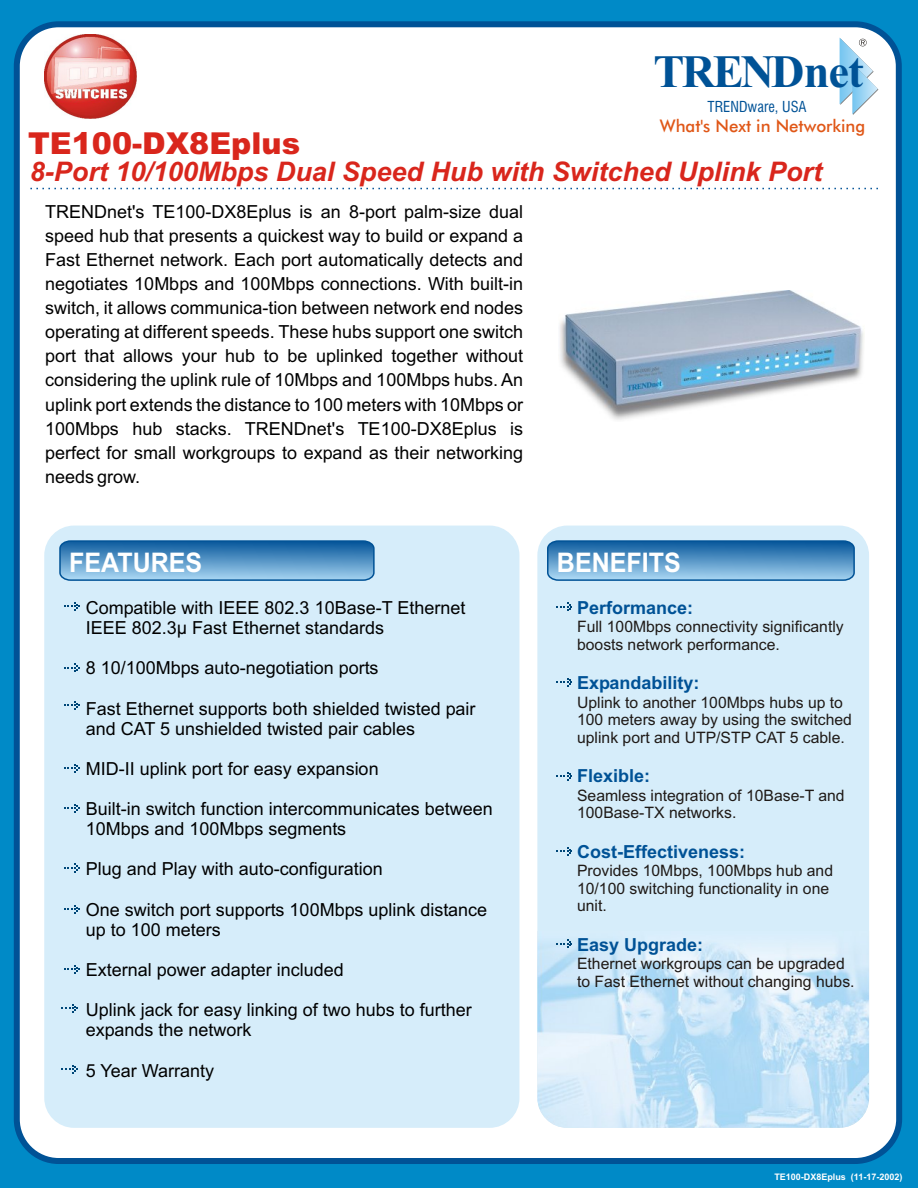
<style>
.page{position:relative;width:918px;height:1188px;background:#008ac7}
.page>*{position:absolute;margin:0;border:0;box-sizing:border-box;transform-origin:0 0}
.t1{font:700 46.35px "Times New Roman";letter-spacing:-.05em;color:#005296}
.t2{font:900 30.3px "Arial";color:#d9261c}
.t3{font:italic 700 27px "Arial";color:#d9261c}
.t4{font:700 27px "Arial";color:#fff;scale:.93 1}
.t5{font:18px/24.2px "Arial";color:#000}
.t6{font:700 18px "Arial";color:#005296}
.t7{font:17.4px "Futura Md BT";color:#e05717}
.t8{font:15.75px/17.5px "Arial";color:#1f1a17}
.t9{font:700 14.7px "Swis 721 Cn BT";color:#005296}
.t10{font:700 9px "Arial";color:#fff}
</style>
<div class="page">
<div style="left:14px;top:21px;width:888px;height:1143px;background:#fff;border:6px solid #005296;border-radius:42px"></div>
<div style="left:44px;top:526px;width:475px;height:602px;background:#d6edfa;border-radius:30px"></div>
<svg style="left:64px;top:602px;width:16px;height:9px"></svg>
<svg style="left:59px;top:540px;width:316px;height:41px"></svg>
<svg style="left:30px;top:188px;width:848px;height:1px"></svg>
<svg style="left:64px;top:663px;width:16px;height:9px"></svg>
<svg style="left:64px;top:701px;width:16px;height:9px"></svg>
<svg style="left:64px;top:764px;width:16px;height:9px"></svg>
<svg style="left:64px;top:804px;width:16px;height:9px"></svg>
<svg style="left:64px;top:864px;width:16px;height:8px"></svg>
<svg style="left:64px;top:905px;width:16px;height:9px"></svg>
<svg style="left:64px;top:965px;width:16px;height:9px"></svg>
<svg style="left:61px;top:1004px;width:17px;height:9px"></svg>
<svg style="left:61px;top:1065px;width:17px;height:9px"></svg>
<div style="left:537px;top:526px;width:332px;height:602px;background:#d6edfa;border-radius:30px"></div>
<img style="left:537px;top:942px;width:332px;height:186px">
<svg style="left:547px;top:540px;width:308px;height:41px"></svg>
<svg style="left:556px;top:602px;width:16px;height:9px"></svg>
<svg style="left:556px;top:678px;width:16px;height:9px"></svg>
<svg style="left:556px;top:772px;width:16px;height:9px"></svg>
<svg style="left:556px;top:847px;width:16px;height:9px"></svg>
<svg style="left:556px;top:939px;width:16px;height:9px"></svg>
<img style="left:559px;top:291px;width:305px;height:129px">
<svg style="left:840px;top:38px;width:38px;height:77px"></svg>
<img style="left:44px;top:34px;width:93px;height:85px">
<h1 class="t1" style="left:653px;top:55px;width:212px">TRENDnet</h1>
<p class="t9" style="left:708px;top:100px;width:101px">TRENDware, USA</p>
<p class="t7" style="left:660px;top:119px;width:207px">What's Next in Networking</p>
<h2 class="t2" style="left:28px;top:132px;width:274px">TE100-DX8Eplus</h2>
<h3 class="t3" style="left:30px;top:162px;width:794px">8-Port 10/100Mbps Dual Speed Hub with Switched Uplink Port</h3>
<p class="t5" style="left:45px;top:201px;width:480px;text-align:justify">TRENDnet's TE100-DX8Eplus is an 8-port palm-size dual speed hub that presents a quickest way to build or expand a Fast Ethernet network. Each port automatically detects and negotiates 10Mbps and 100Mbps connections. With built-in switch, it allows communica-tion between network end nodes operating at different speeds. These hubs support one switch port that allows your hub to be uplinked together without considering the uplink rule of 10Mbps and 100Mbps hubs. An uplink port extends the distance to 100 meters with 10Mbps or 100Mbps hub stacks. TRENDnet's TE100-DX8Eplus is perfect for small workgroups to expand as their networking needs grow.</p>
<h3 class="t4" style="left:69px;top:552px;width:145px">FEATURES</h3>
<h3 class="t4" style="left:557px;top:552px;width:135px">BENEFITS</h3>
<p class="t6" style="left:577px;top:601px;width:118px">Performance:</p>
<p class="t5" style="left:86px;top:599px;width:381px;line-height:20.1px">Compatible with IEEE 802.3 10Base-T Ethernet<br>IEEE 802.3µ Fast Ethernet standards</p>
<p class="t5" style="left:86px;top:658px;width:294px">8 10/100Mbps auto-negotiation ports</p>
<p class="t5" style="left:86px;top:700px;width:391px;line-height:20.1px">Fast Ethernet supports both shielded twisted pair and CAT 5 unshielded twisted pair cables</p>
<p class="t5" style="left:86px;top:758px;width:294px">MID-II uplink port for easy expansion</p>
<p class="t5" style="left:86px;top:800px;width:409px;line-height:20.1px">Built-in switch function intercommunicates between<br>10Mbps and 100Mbps segments</p>
<p class="t5" style="left:86px;top:859px;width:299px">Plug and Play with auto-configuration</p>
<p class="t5" style="left:86px;top:901px;width:403px;line-height:20.1px">One switch port supports 100Mbps uplink distance up to 100 meters</p>
<p class="t5" style="left:86px;top:959px;width:260px">External power adapter included</p>
<p class="t5" style="left:86px;top:1002px;width:388px;line-height:20.1px">Uplink jack for easy linking of two hubs to further expands the network</p>
<p class="t5" style="left:86px;top:1060px;width:130px">5 Year Warranty</p>
<p class="t8" style="left:577px;top:619px;width:268px">Full 100Mbps connectivity significantly boosts network performance.</p>
<p class="t6" style="left:577px;top:676px;width:124px">Expandability:</p>
<p class="t8" style="left:577px;top:695px;width:276px">Uplink to another 100Mbps hubs up to<br>100 meters away by using the switched uplink port and UTP/STP CAT 5 cable.</p>
<p class="t6" style="left:577px;top:769px;width:75px">Flexible:</p>
<p class="t8" style="left:577px;top:788px;width:269px">Seamless integration of 10Base-T and<br>100Base-TX networks.</p>
<p class="t6" style="left:577px;top:845px;width:170px">Cost-Effectiveness:</p>
<p class="t8" style="left:577px;top:863px;width:258px">Provides 10Mbps, 100Mbps hub and<br>10/100 switching functionality in one unit.</p>
<p class="t6" style="left:577px;top:938px;width:128px">Easy Upgrade:</p>
<p class="t8" style="left:577px;top:956px;width:279px">Ethernet workgroups can be upgraded to Fast Ethernet without changing hubs.</p>
<p class="t10" style="left:774px;top:1173px;width:130px">TE100-DX8Eplus (11-17-2002)</p>
</div>
